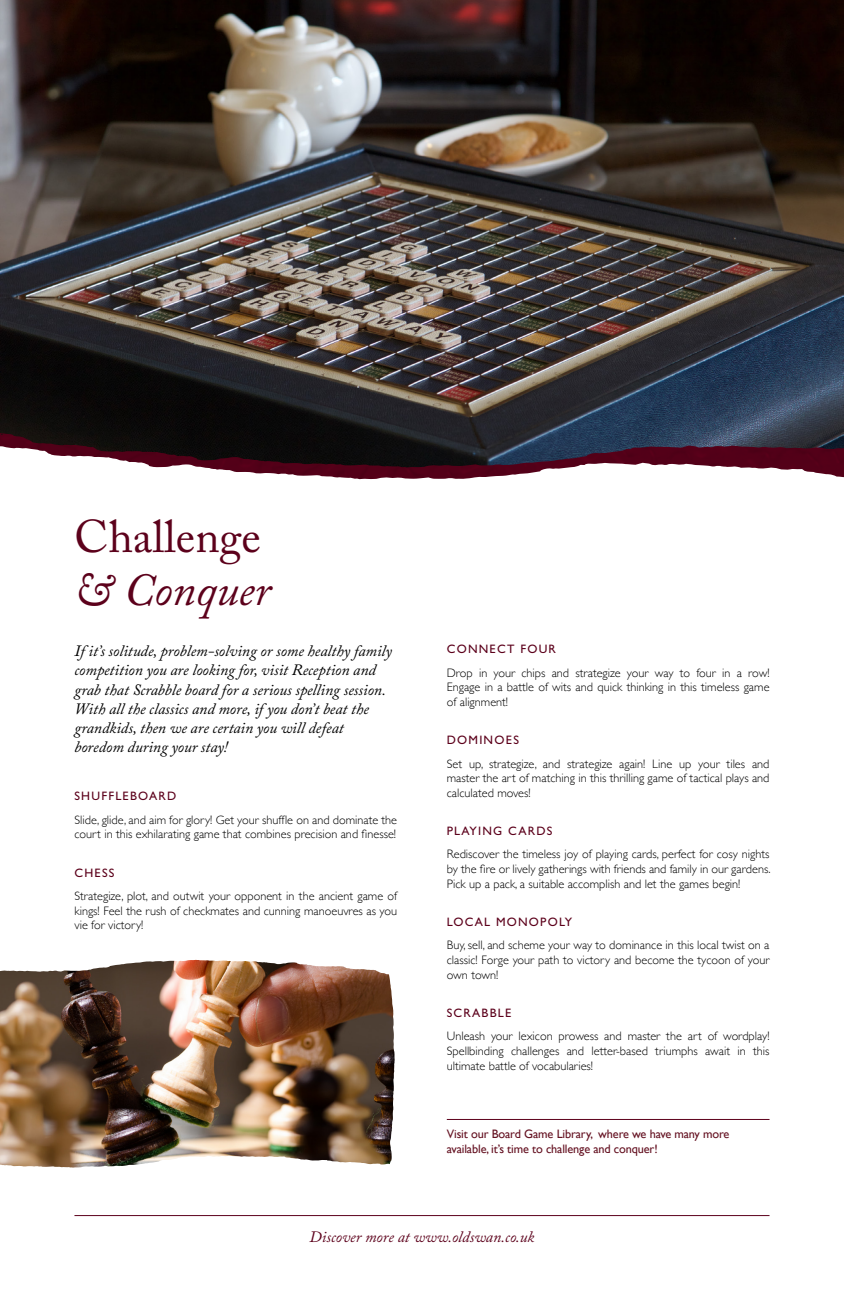
<style>
.page{position:relative;width:844px;height:1290px;background:#fff}
.page>*{position:absolute;margin:0;border:0;box-sizing:border-box;transform-origin:0 0}
.t1{font:45.5px "Adobe Caslon Pro";color:#5c011b}
.t2{font:italic 45.5px "Adobe Caslon Pro";color:#5c011b}
.t3{font:italic 15.75px/19.2px "Adobe Caslon Pro";color:#000}
.t4{font:italic 15.75px "Adobe Caslon Pro";color:#5c011b}
.t5{font:300 12.25px/14.7px "Gill Sans";color:#000;text-align:justify}
.t6{font:12.25px/14.7px "Gill Sans";letter-spacing:-.01em;color:#641121}
.t7{font:500 12.25px "Gill Sans MT Pro";letter-spacing:.1em;color:#5c011b}
</style>
<div class="page">
<img style="left:0;top:959px;width:437px;height:258px">
<img style="left:0;top:0;width:843px;height:415px">
<svg style="left:0;top:415px;width:843px;height:65px"></svg>
<hr style="left:74px;top:1215px;width:695px;height:1px;background:#5c011b">
<hr style="left:446px;top:1119px;width:323px;height:1px;background:#5c011b">
<h1 class="t1" style="left:74px;top:510px;width:188px">Challenge</h1>
<h1 class="t2" style="left:74px;top:562px;width:198px">&amp; Conquer</h1>
<p class="t3" style="left:74px;top:641px;width:319px">If it’s solitude, problem-solving or some healthy family competition you are looking for, visit Reception and grab that Scrabble board for a serious spelling session.<br>With all the classics and more, if you don’t beat the grandkids, then we are certain you will defeat boredom during your stay!</p>
<p class="t7" style="left:74px;top:789px;width:103px">SHUFFLEBOARD</p>
<p class="t5" style="left:74px;top:812px;width:324px">Slide, glide, and aim for glory! Get your shuffle on and dominate the court in this exhilarating game that combines precision and finesse!</p>
<p class="t7" style="left:74px;top:865px;width:42px">CHESS</p>
<p class="t5" style="left:74px;top:888px;width:324px">Strategize, plot, and outwit your opponent in the ancient game of kings! Feel the rush of checkmates and cunning manoeuvres as you vie for victory!</p>
<p class="t7" style="left:446px;top:642px;width:111px">CONNECT FOUR</p>
<p class="t5" style="left:446px;top:665px;width:324px">Drop in your chips and strategize your way to four in a row!<br>Engage in a battle of wits and quick thinking in this timeless game of alignment!</p>
<p class="t7" style="left:446px;top:733px;width:74px">DOMINOES</p>
<p class="t5" style="left:446px;top:756px;width:324px">Set up, strategize, and strategize again! Line up your tiles and master the art of matching in this thrilling game of tactical plays and calculated moves!</p>
<p class="t7" style="left:446px;top:824px;width:107px">PLAYING CARDS</p>
<p class="t5" style="left:446px;top:846px;width:325px">Rediscover the timeless joy of playing cards, perfect for cosy nights by the fire or lively gatherings with friends and family in our gardens.<br>Pick up a pack, a suitable accomplish and let the games begin!</p>
<p class="t7" style="left:446px;top:914px;width:127px">LOCAL MONOPOLY</p>
<p class="t5" style="left:446px;top:937px;width:324px">Buy, sell, and scheme your way to dominance in this local twist on a classic! Forge your path to victory and become the tycoon of your own town!</p>
<p class="t7" style="left:446px;top:1005px;width:66px">SCRABBLE</p>
<p class="t5" style="left:446px;top:1028px;width:324px">Unleash your lexicon prowess and master the art of wordplay!<br>Spellbinding challenges and letter-based triumphs await in this ultimate battle of vocabularies!</p>
<p class="t6" style="left:446px;top:1126px;width:284px">Visit our Board Game Library, where we have many more available, it’s time to challenge and conquer!</p>
<p class="t4" style="left:309px;top:1228px;width:226px">Discover more at www.oldswan.co.uk</p>
</div>
